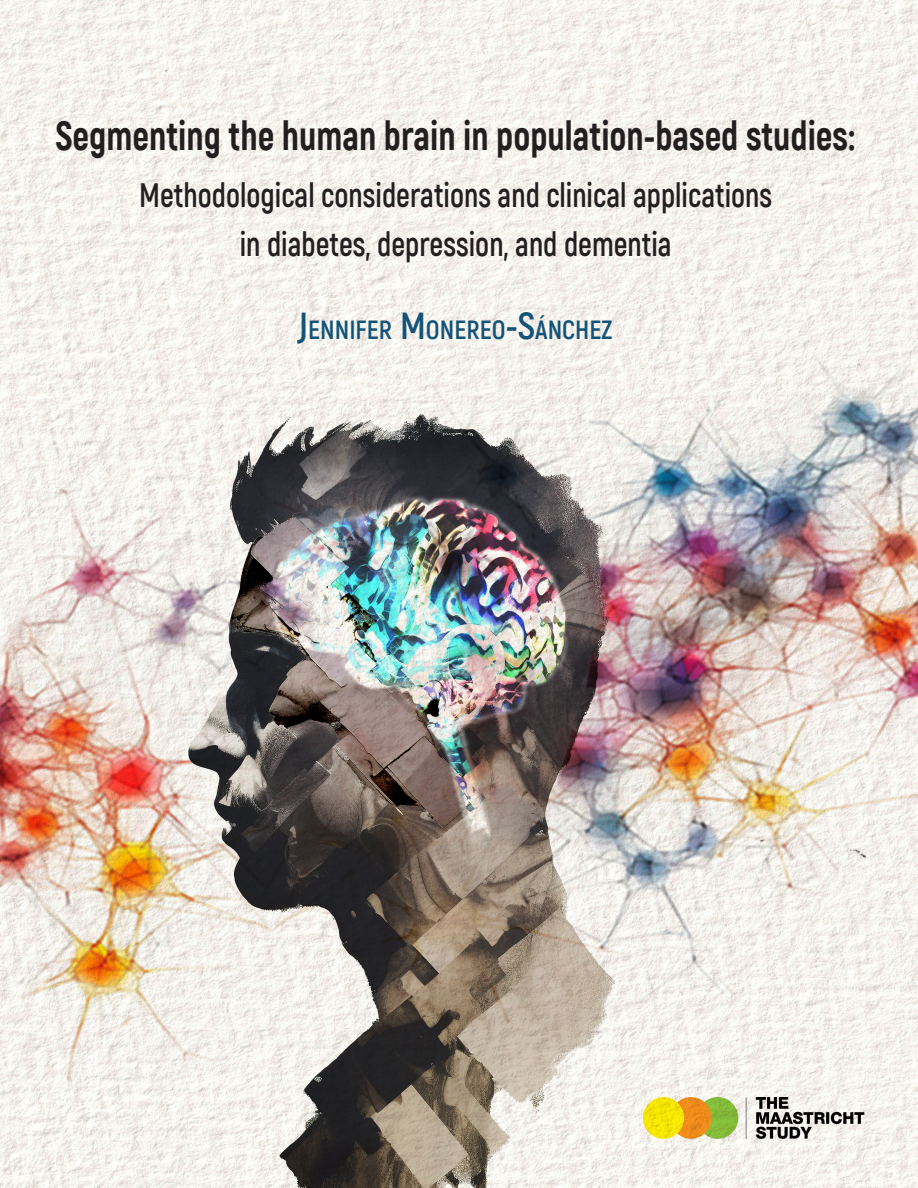
<style>
.page{position:relative;width:918px;height:1188px;background:#fff}
.page>*{position:absolute;margin:0;border:0;box-sizing:border-box;transform-origin:0 0}
.t1{font:800 40.5px "Akrobat";color:#231f20;scale:.9 1}
.t2{font:700 33.75px/48.9px "Akrobat";color:#231f20;text-align:center;scale:.9 1}
.t3{font:700 26.25px "Akrobat";color:#135377}
.s1{font-size:37.5px}
</style>
<div class="page">
<img style="left:0;top:0;width:918px;height:1188px">
<img style="left:643px;top:1097px;width:222px;height:42px">
<p class="t1" style="left:56px;top:110px;width:889px">Segmenting the human brain in population-based studies:</p>
<p class="t2" style="left:139px;top:171px;width:705px">Methodological considerations and clinical applications in diabetes, depression, and dementia</p>
<p class="t3" style="left:297px;top:313px;width:317px"><span class="s1">J</span>ENNIFER <span class="s1">M</span>ONEREO<span class="s1">-S</span>ÁNCHEZ</p>
</div>
